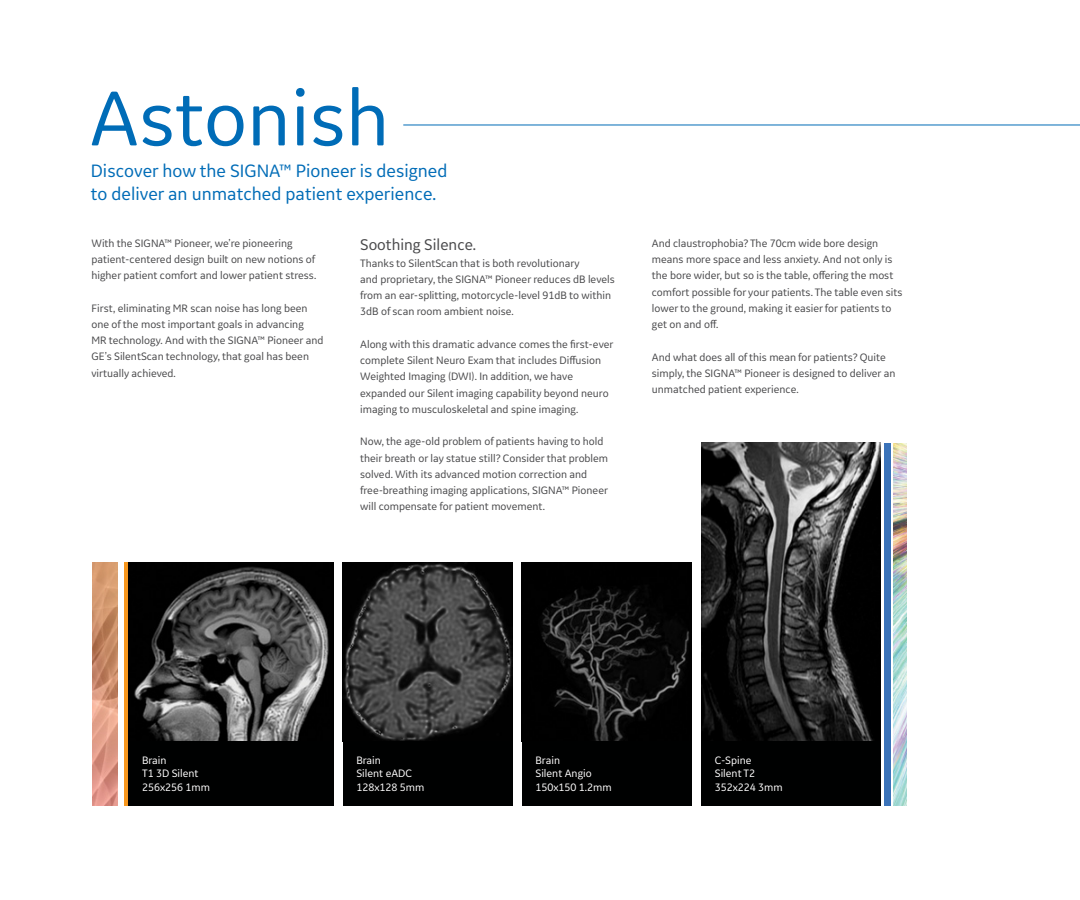
<style>
.page{position:relative;width:1080px;height:900px;background:#fff}
.page>*{position:absolute;margin:0;border:0;box-sizing:border-box;transform-origin:0 0}
.t1{font:81.25px "GE Inspira Sans";color:#006cb7}
.t2{font:18.75px/22.5px "GE Inspira Sans";color:#006cb7}
.t3{font:16.25px "GE Inspira Sans";color:#48484a}
.t4{font:11.25px/16.2px "GE Inspira Sans";color:#48484a}
.t5{font:11.25px/13.5px "GE Inspira Sans";color:#fff}
</style>
<div class="page">
<img style="left:128px;top:562px;width:206px;height:179px">
<img style="left:522px;top:562px;width:170px;height:179px">
<img style="left:343px;top:562px;width:170px;height:179px">
<img style="left:701px;top:443px;width:179px;height:298px">
<hr style="left:124px;top:562px;width:4px;height:243px;background:#f8971d">
<div style="left:885px;top:443px;width:6px;height:362px;background:#3b73b9"></div>
<div style="left:128px;top:741px;width:206px;height:64px;background:#000101"></div>
<div style="left:343px;top:741px;width:170px;height:64px;background:#000101"></div>
<div style="left:522px;top:741px;width:170px;height:64px;background:#000101"></div>
<div style="left:701px;top:741px;width:179px;height:64px;background:#000101"></div>
<img style="left:92px;top:563px;width:25px;height:242px">
<img style="left:894px;top:443px;width:13px;height:362px">
<hr style="left:403px;top:125px;width:677px;height:1px;background:#006cb7">
<h1 class="t1" style="left:90px;top:68px;width:302px">Astonish</h1>
<h2 class="t2" style="left:91px;top:159px;width:358px">Discover how the SIGNA™ Pioneer is designed to deliver an unmatched patient experience.</h2>
<p class="t4" style="left:91px;top:234px;width:226px">With the SIGNA™ Pioneer, we’re pioneering patient-centered design built on new notions of higher patient comfort and lower patient stress.</p>
<p class="t4" style="left:91px;top:299px;width:233px">First, eliminating MR scan noise has long been one of the most important goals in advancing<br>MR technology. And with the SIGNA™ Pioneer and GE’s SilentScan technology, that goal has been virtually achieved.</p>
<h3 class="t3" style="left:360px;top:235px;width:117px">Soothing Silence.</h3>
<p class="t4" style="left:360px;top:255px;width:256px">Thanks to SilentScan that is both revolutionary<br>and proprietary, the SIGNA™ Pioneer reduces dB levels from an ear-splitting, motorcycle-level 91dB to within 3dB of scan room ambient noise.</p>
<p class="t4" style="left:360px;top:336px;width:255px">Along with this dramatic advance comes the first-ever complete Silent Neuro Exam that includes Diffusion Weighted Imaging (DWI). In addition, we have expanded our Silent imaging capability beyond neuro imaging to musculoskeletal and spine imaging.</p>
<p class="t4" style="left:360px;top:433px;width:250px">Now, the age-old problem of patients having to hold their breath or lay statue still? Consider that problem solved. With its advanced motion correction and free-breathing imaging applications, SIGNA™ Pioneer will compensate for patient movement.</p>
<p class="t4" style="left:652px;top:235px;width:252px">And claustrophobia? The 70cm wide bore design means more space and less anxiety. And not only is the bore wider, but so is the table, offering the most comfort possible for your patients. The table even sits lower to the ground, making it easier for patients to get on and off.</p>
<p class="t4" style="left:652px;top:348px;width:245px">And what does all of this mean for patients? Quite simply, the SIGNA™ Pioneer is designed to deliver an unmatched patient experience.</p>
<p class="t5" style="left:142px;top:753px;width:70px">Brain<br>T1 3D Silent<br>256x256 1mm</p>
<p class="t5" style="left:356px;top:753px;width:70px">Brain<br>Silent eADC<br>128x128 5mm</p>
<p class="t5" style="left:535px;top:753px;width:78px">Brain<br>Silent Angio<br>150x150 1.2mm</p>
<p class="t5" style="left:715px;top:753px;width:70px">C-Spine<br>Silent T2<br>352x224 3mm</p>
</div>
